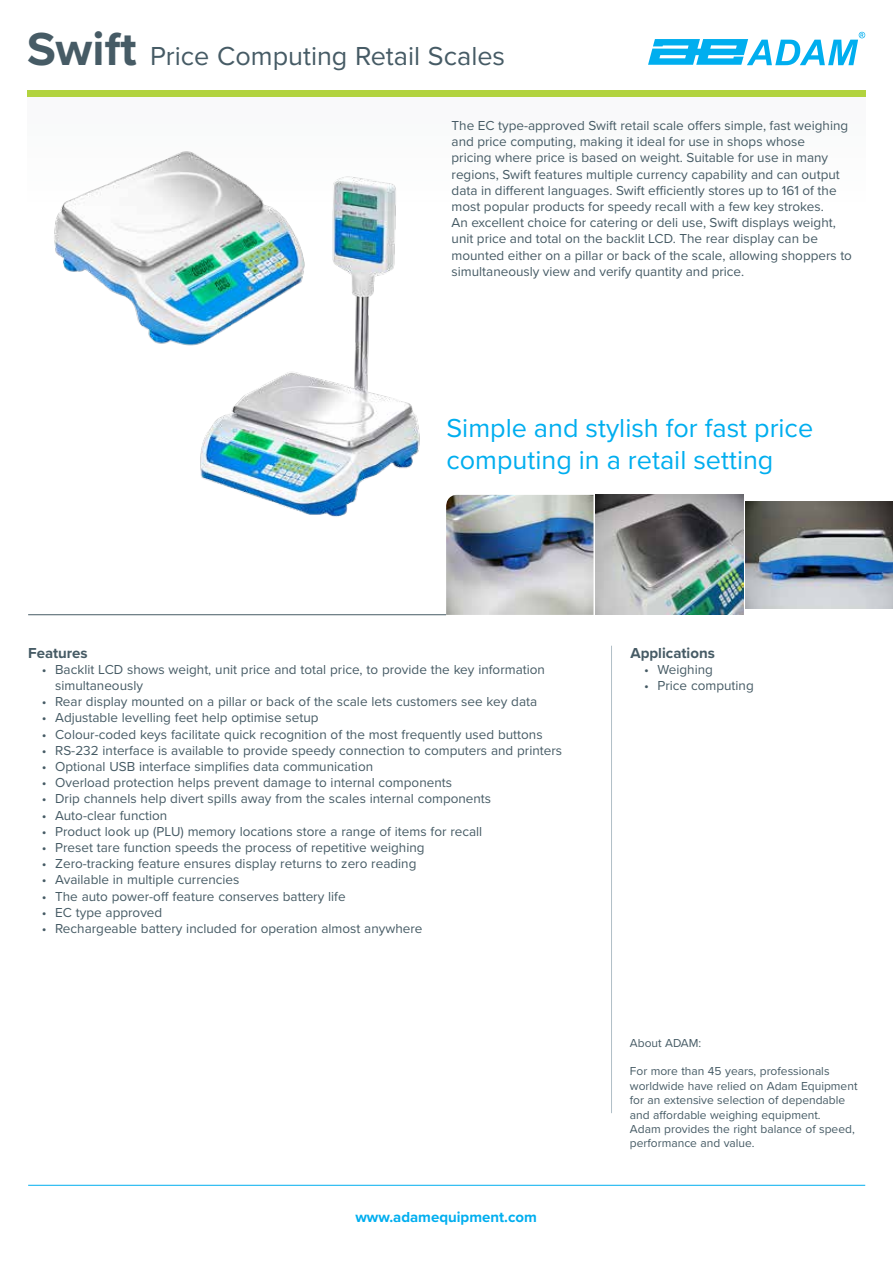
<style>
.page{position:relative;width:893px;height:1263px;background:#fff}
.page>*{position:absolute;margin:0;border:0;box-sizing:border-box;transform-origin:0 0}
.t1{font:27px/32.4px "Proxima Nova";color:#00aeef}
.t2{font:27px "Proxima Nova";color:#465b65}
.t3{font:700 15px "Proxima Nova";color:#00aeef}
.t4{font:700 15px "Proxima Nova";color:#465b65}
.t5{font:13.5px/16.2px "Proxima Nova";color:#465b65}
.t6{font:12px/14.4px "Proxima Nova";color:#465b65}
.s1{font-weight:700;font-size:48px}
</style>
<div class="page">
<div style="left:27px;top:97px;width:839px;height:114px;background:#fafbfb"></div>
<svg style="left:648px;top:32px;width:217px;height:33px"></svg>
<img style="left:54px;top:151px;width:166px;height:177px">
<div style="left:27px;top:91px;width:838px;height:6px;background:#b2d33e"></div>
<hr style="left:28px;top:1185px;width:837px;height:1px;background:#00aeef">
<hr style="left:28px;top:614px;width:418px;height:1px;background:#465b65">
<hr style="left:611px;top:646px;width:1px;height:467px;background:#b1bfc7">
<img style="left:446px;top:495px;width:147px;height:120px">
<img style="left:596px;top:495px;width:147px;height:120px">
<img style="left:745px;top:501px;width:148px;height:107px">
<img style="left:145px;top:169px;width:359px;height:359px">
<h1 class="t2" style="left:27px;top:36px;width:480px"><span class="s1">Swift</span> Price Computing Retail Scales</h1>
<p class="t5" style="left:452px;top:117px;width:402px">The EC type-approved Swift retail scale offers simple, fast weighing and price computing, making it ideal for use in shops whose<br>pricing where price is based on weight. Suitable for use in many regions, Swift features multiple currency capability and can output data in different languages. Swift efficiently stores up to 161 of the most popular products for speedy recall with a few key strokes.<br>An excellent choice for catering or deli use, Swift displays weight, unit price and total on the backlit LCD. The rear display can be mounted either on a pillar or back of the scale, allowing shoppers to simultaneously view and verify quantity and price.</p>
<h1 class="t1" style="left:446px;top:410px;width:368px">Simple and stylish for fast price computing in a retail setting</h1>
<p class="t4" style="left:28px;top:641px;width:61px">Features</p>
<p class="t5" style="left:55px;top:660px;width:491px;text-indent:-14px">• Backlit LCD shows weight, unit price and total price, to provide the key information simultaneously</p>
<p class="t5" style="left:42px;top:693px;width:497px">• Rear display mounted on a pillar or back of the scale lets customers see key data</p>
<p class="t5" style="left:42px;top:709px;width:278px">• Adjustable levelling feet help optimise setup</p>
<p class="t5" style="left:42px;top:725px;width:502px">• Colour-coded keys facilitate quick recognition of the most frequently used buttons</p>
<p class="t5" style="left:42px;top:741px;width:522px">• RS-232 interface is available to provide speedy connection to computers and printers</p>
<p class="t5" style="left:42px;top:758px;width:333px">• Optional USB interface simplifies data communication</p>
<p class="t5" style="left:42px;top:774px;width:412px">• Overload protection helps prevent damage to internal components</p>
<p class="t5" style="left:42px;top:790px;width:451px">• Drip channels help divert spills away from the scales internal components</p>
<p class="t5" style="left:42px;top:806px;width:127px">• Auto-clear function</p>
<p class="t5" style="left:42px;top:822px;width:442px">• Product look up (PLU) memory locations store a range of items for recall</p>
<p class="t5" style="left:42px;top:839px;width:384px">• Preset tare function speeds the process of repetitive weighing</p>
<p class="t5" style="left:42px;top:855px;width:376px">• Zero-tracking feature ensures display returns to zero reading</p>
<p class="t5" style="left:42px;top:871px;width:199px">• Available in multiple currencies</p>
<p class="t5" style="left:42px;top:887px;width:305px">• The auto power-off feature conserves battery life</p>
<p class="t5" style="left:42px;top:903px;width:122px">• EC type approved</p>
<p class="t5" style="left:42px;top:920px;width:382px">• Rechargeable battery included for operation almost anywhere</p>
<p class="t3" style="left:355px;top:1206px;width:183px">www.adamequipment.com</p>
<p class="t4" style="left:630px;top:641px;width:86px">Applications</p>
<p class="t5" style="left:644px;top:660px;width:70px">• Weighing</p>
<p class="t5" style="left:644px;top:677px;width:111px">• Price computing</p>
<p class="t6" style="left:630px;top:1035px;width:73px">About ADAM:</p>
<p class="t6" style="left:630px;top:1064px;width:229px">For more than 45 years, professionals worldwide have relied on Adam Equipment for an extensive selection of dependable and affordable weighing equipment.<br>Adam provides the right balance of speed, performance and value.</p>
</div>
